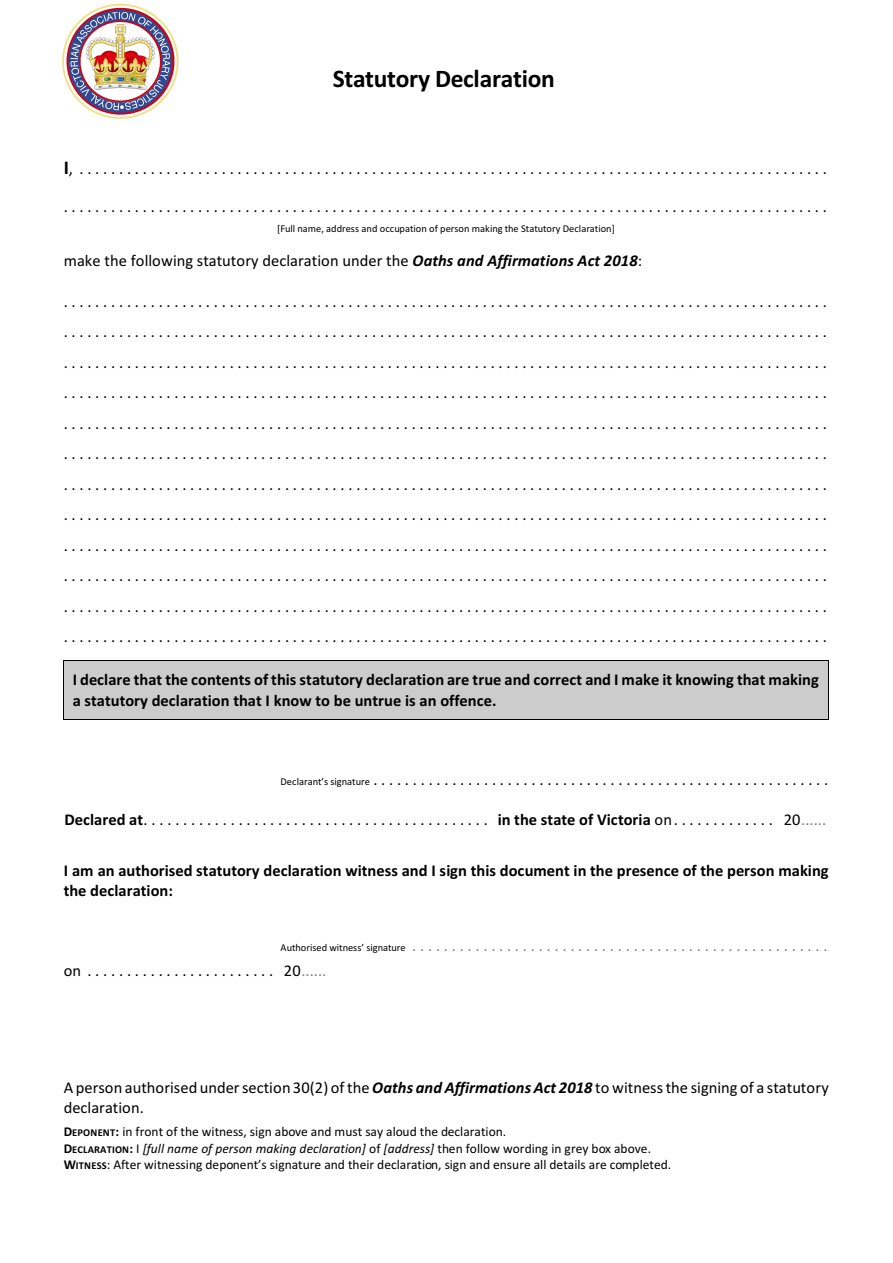
<style>
.page{position:relative;width:893px;height:1263px;background:#fff}
.page>*{position:absolute;margin:0;border:0;box-sizing:border-box;transform-origin:0 0}
.t1{font:700 25.5px "Calibri";letter-spacing:-.01em;color:#000}
.t2{font:16.5px/30.5px "Calibri";color:#000;text-align:justify}
.t3{font:700 16.5px/20.4px "Calibri";color:#000}
.t4{font:16.5px/25px "Calibri";color:#808080}
.t5{font:13.5px/16.4px "Calibri";color:#000}
.t6{font:10.5px "Calibri";color:#000}
.s1{font-weight:700;font-size:19.5px}
.s2{font-weight:700;font-style:italic}
.s3{font-size:10.5px}
.s4{font-weight:700}
.s5{color:#808080}
.s6{font-size:10.5px;color:#000}
.s7{color:#000}
.s8{font-weight:700;font-size:10.5px}
.s9{font-style:italic}
</style>
<div class="page">
<img style="left:62px;top:3px;width:117px;height:116px">
<div style="left:64px;top:660px;width:765px;height:59px;background:#ccc"></div>
<h1 class="t1" style="left:333px;top:68px;width:224px">Statutory Declaration</h1>
<p class="t2" style="left:64px;top:155px;width:765px"><span class="s1">I</span>, ...............................................................................................</p>
<p class="t2" style="left:64px;top:193px;width:765px">.................................................................................................</p>
<p class="t6" style="left:277px;top:224px;width:339px">[Full name, address and occupation of person making the Statutory Declaration]</p>
<p class="t2" style="left:64px;top:246px;width:580px">make the following statutory declaration under the <span class="s2">Oaths and Affirmations Act 2018</span>:</p>
<p class="t2" style="left:64px;top:287px;width:765px">................................................................................................. ................................................................................................. ................................................................................................. ................................................................................................. ................................................................................................. ................................................................................................. ................................................................................................. ................................................................................................. ................................................................................................. ................................................................................................. ................................................................................................. .................................................................................................</p>
<p class="t3" style="left:73px;top:671px;width:748px">I declare that the contents of this statutory declaration are true and correct and I make it knowing that making a statutory declaration that I know to be untrue is an offence.</p>
<p class="t2" style="left:280px;top:766px;width:549px"><span class="s3">Declarant’s signature</span>..........................................................</p>
<p class="t2" style="left:64px;top:805px;width:763px"><span class="s4">Declared at</span>............................................ <span class="s4">in the state of Victoria</span> on............. 20<span class="s5">......</span></p>
<p class="t3" style="left:64px;top:862px;width:766px">I am an authorised statutory declaration witness and I sign this document in the presence of the person making the declaration:</p>
<p class="t4" style="left:64px;top:935px;width:765px;text-indent:217px"><span class="s6">Authorised witness’ signature</span> ..................................................... <span class="s7">on ........................ 20</span>......</p>
<p class="t2" style="left:64px;top:1078px;width:766px;line-height:20.4px">A person authorised under section 30(2) of the <span class="s2">Oaths and Affirmations Act 2018</span> to witness the signing of a statutory declaration.</p>
<p class="t5" style="left:64px;top:1125px;width:609px"><span class="s4">D</span><span class="s8">EPONENT</span><span class="s4">:</span> in front of the witness, sign above and must say aloud the declaration.<br><span class="s4">D</span><span class="s8">ECLARATION</span><span class="s4">:</span> I <span class="s9">[full name of person making declaration]</span> of <span class="s9">[address]</span> then follow wording in grey box above.<br><span class="s4">W</span><span class="s8">ITNESS</span>: After witnessing deponent’s signature and their declaration, sign and ensure all details are completed.</p>
</div>
